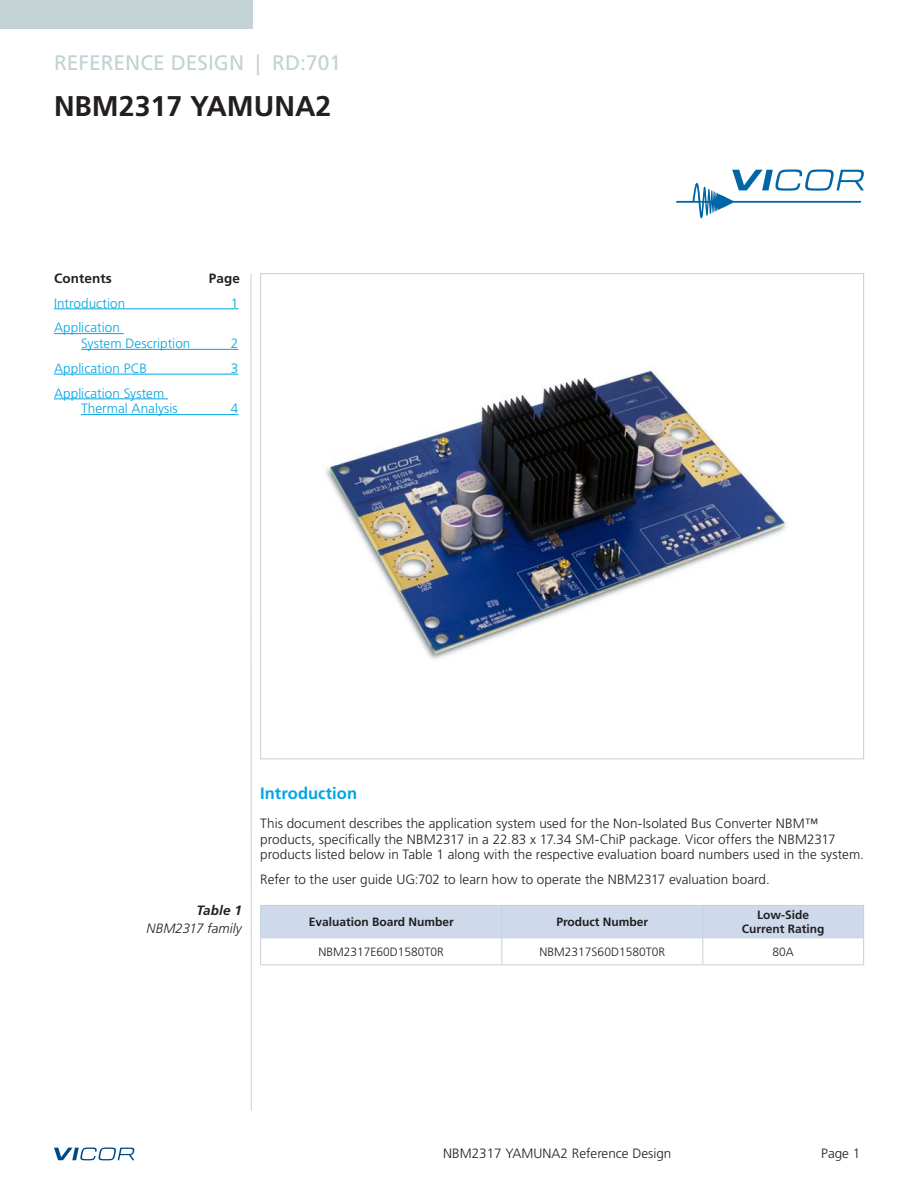
<style>
.page{position:relative;width:918px;height:1188px;background:#fff}
.page>*{position:absolute;margin:0;border:0;box-sizing:border-box;transform-origin:0 0}
.t1{font:700 28.5px "Frutiger LT Pro";color:#231f20}
.t2{font:21px "Frutiger LT Pro";color:#c3d2d5}
.t3{font:700 16.5px "Frutiger LT Pro";color:#00a6e4}
.t4{font:300 13.5px/15.8px "Frutiger LT Pro";letter-spacing:.005em;color:#231f20}
.t5{font:300 13.5px/15.8px "Frutiger LT Pro";letter-spacing:.005em;color:#00a6e4}
.t6{font:italic 300 13.5px "Frutiger LT Pro";color:#231f20}
.t7{font:700 13.5px "Frutiger LT Pro";letter-spacing:.01em;color:#231f20}
.t8{font:italic 700 13.5px "Frutiger LT Pro";letter-spacing:.005em;color:#231f20}
.t9{font:700 12px/14.4px "Frutiger LT Pro";color:#231f20;text-align:center}
.t10{font:300 12px "Frutiger LT Pro";color:#231f20}
</style>
<div class="page">
<svg style="left:54px;top:1148px;width:80px;height:12px"></svg>
<img style="left:325px;top:370px;width:461px;height:289px">
<svg style="left:676px;top:170px;width:188px;height:48px"></svg>
<div style="left:0;top:0;width:252px;height:28px;background:#c3d2d5"></div>
<hr style="left:251px;top:273px;width:1px;height:838px;background:#c3d2d5">
<hr style="left:54px;top:309px;width:184px;height:1px;background:#00a6e4">
<hr style="left:54px;top:333px;width:70px;height:1px;background:#00a6e4">
<hr style="left:81px;top:349px;width:157px;height:1px;background:#00a6e4">
<hr style="left:54px;top:374px;width:184px;height:1px;background:#00a6e4">
<hr style="left:54px;top:399px;width:114px;height:1px;background:#00a6e4">
<hr style="left:81px;top:414px;width:157px;height:1px;background:#00a6e4">
<svg style="left:260px;top:905px;width:604px;height:59px"></svg>
<hr style="left:260px;top:964px;width:242px;height:1px;background:#c3d2d5">
<hr style="left:502px;top:964px;width:201px;height:1px;background:#c3d2d5">
<hr style="left:703px;top:964px;width:161px;height:1px;background:#c3d2d5">
<h2 class="t2" style="left:54px;top:50px;width:289px">REFERENCE DESIGN | RD:701</h2>
<h1 class="t1" style="left:54px;top:89px;width:279px">NBM2317 YAMUNA2</h1>
<p class="t7" style="left:54px;top:271px;width:59px">Contents</p>
<p class="t7" style="left:209px;top:271px;width:33px">Page</p>
<p class="t5" style="left:54px;top:295px;width:73px">Introduction</p>
<p class="t5" style="left:231px;top:295px;width:9px">1</p>
<p class="t5" style="left:81px;top:320px;width:111px;text-indent:-27px">Application<br>System Description</p>
<p class="t5" style="left:231px;top:336px;width:9px">2</p>
<p class="t5" style="left:54px;top:360px;width:94px">Application PCB</p>
<p class="t5" style="left:231px;top:360px;width:9px">3</p>
<p class="t5" style="left:81px;top:385px;width:98px;text-indent:-27px">Application System<br>Thermal Analysis</p>
<p class="t5" style="left:231px;top:401px;width:9px">4</p>
<p class="t8" style="left:196px;top:903px;width:47px">Table 1</p>
<p class="t6" style="left:146px;top:921px;width:97px">NBM2317 family</p>
<p class="t3" style="left:260px;top:783px;width:98px">Introduction</p>
<p class="t4" style="left:260px;top:815px;width:605px">This document describes the application system used for the Non-Isolated Bus Converter NBM™ products, specifically the NBM2317 in a 22.83 x 17.34 SM-ChiP package. Vicor offers the NBM2317 products listed below in Table 1 along with the respective evaluation board numbers used in the system.</p>
<p class="t4" style="left:260px;top:872px;width:511px">Refer to the user guide UG:702 to learn how to operate the NBM2317 evaluation board.</p>
<p class="t9" style="left:309px;top:915px;width:147px">Evaluation Board Number</p>
<p class="t9" style="left:556px;top:915px;width:93px">Product Number</p>
<p class="t9" style="left:742px;top:908px;width:84px">Low-Side<br>Current Rating</p>
<p class="t10" style="left:319px;top:945px;width:127px">NBM2317E60D1580T0R</p>
<p class="t10" style="left:540px;top:945px;width:127px">NBM2317S60D1580T0R</p>
<p class="t10" style="left:773px;top:945px;width:23px">80A</p>
<p class="t4" style="left:443px;top:1145px;width:230px">NBM2317 YAMUNA2 Reference Design</p>
<p class="t4" style="left:821px;top:1145px;width:41px">Page 1</p>
</div>
